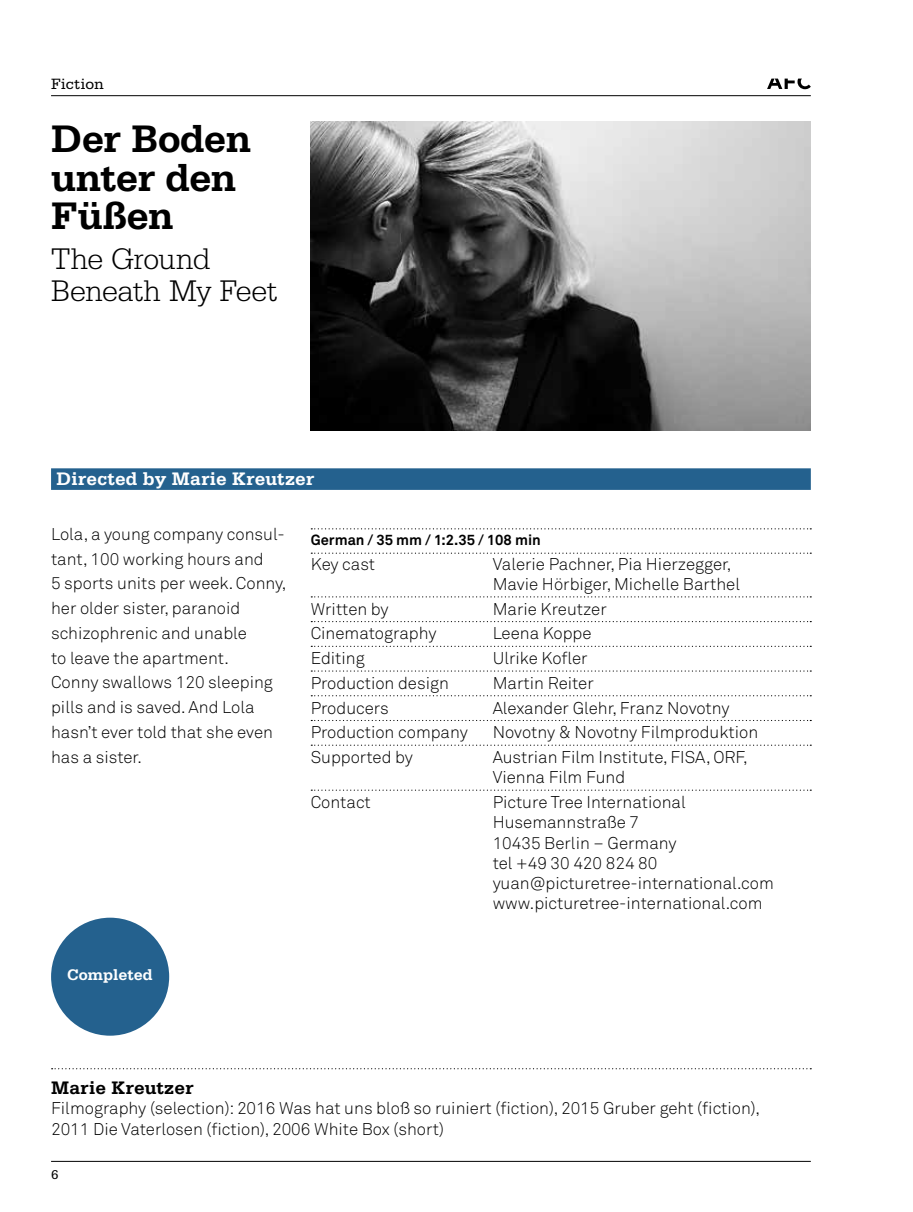
<style>
.page{position:relative;width:913px;height:1212px;background:#fff}
.page>*{position:absolute;margin:0;border:0;box-sizing:border-box;transform-origin:0 0}
.t1{font:700 40.5px/38.2px "Serifa";letter-spacing:-.025em;color:#000}
.t2{font:300 31.5px/31.5px "Serifa";letter-spacing:-.015em;color:#000}
.t3{font:700 19.12px "Serifa";letter-spacing:.005em;color:#fff}
.t4{font:700 19.12px "Serifa";letter-spacing:.005em;color:#000}
.t5{font:300 16.88px/24.8px "Akkurat";color:#000}
.t6{font:700 16.2px "Serifa";color:#fff}
.t7{font:15.75px "Serifa";letter-spacing:.02em;color:#000}
.t8{font:700 14.62px "Akkurat";color:#000}
.t9{font:13.5px "Serifa";color:#000}
</style>
<div class="page">
<hr style="left:51px;top:1161px;width:759px;height:1px;background:#000">
<hr style="left:51px;top:95px;width:759px;height:1px;background:#000">
<svg style="left:767px;top:79px;width:43px;height:10px"></svg>
<div style="left:51px;top:918px;width:118px;height:118px;background:#24618e;border-radius:50%"></div>
<svg style="left:52px;top:1068px;width:758px;height:1px"></svg>
<img style="left:310px;top:121px;width:500px;height:309px">
<div style="left:51px;top:468px;width:759px;height:22px;background:#24618e"></div>
<svg style="left:311px;top:528px;width:499px;height:1px"></svg>
<svg style="left:311px;top:553px;width:499px;height:1px"></svg>
<svg style="left:311px;top:596px;width:499px;height:1px"></svg>
<svg style="left:311px;top:621px;width:499px;height:1px"></svg>
<svg style="left:311px;top:646px;width:499px;height:1px"></svg>
<svg style="left:311px;top:670px;width:499px;height:2px"></svg>
<svg style="left:311px;top:695px;width:499px;height:1px"></svg>
<svg style="left:311px;top:720px;width:499px;height:1px"></svg>
<svg style="left:311px;top:745px;width:499px;height:1px"></svg>
<svg style="left:311px;top:789px;width:499px;height:2px"></svg>
<p class="t7" style="left:51px;top:75px;width:54px">Fiction</p>
<h1 class="t1" style="left:51px;top:119px;width:202px">Der Boden unter den<br>Füßen</h1>
<h2 class="t2" style="left:51px;top:243px;width:227px">The Ground<br>Beneath My Feet</h2>
<p class="t3" style="left:57px;top:467px;width:259px">Directed by Marie Kreutzer</p>
<p class="t5" style="left:51px;top:521px;width:236px">Lola, a young company consul&shy;tant, 100 working hours and<br>5 sports units per week. Conny, her older sister, paranoid schizophrenic and unable<br>to leave the apartment.<br>Conny swallows 120 sleeping pills and is saved. And Lola hasn’t ever told that she even has a sister.</p>
<p class="t6" style="left:67px;top:965px;width:87px">Completed</p>
<p class="t8" style="left:310px;top:531px;width:231px">German / 35 mm / 1:2.35 / 108 min</p>
<p class="t5" style="left:310px;top:551px;width:66px">Key cast</p>
<p class="t5" style="left:492px;top:553px;width:249px;line-height:20.2px">Valerie Pachner, Pia Hierzegger,<br>Mavie Hörbiger, Michelle Barthel</p>
<p class="t5" style="left:310px;top:596px;width:79px">Written by</p>
<p class="t5" style="left:492px;top:596px;width:116px">Marie Kreutzer</p>
<p class="t5" style="left:310px;top:621px;width:127px">Cinematography</p>
<p class="t5" style="left:492px;top:621px;width:100px">Leena Koppe</p>
<p class="t5" style="left:310px;top:645px;width:56px">Editing</p>
<p class="t5" style="left:492px;top:645px;width:96px">Ulrike Kofler</p>
<p class="t5" style="left:310px;top:670px;width:140px">Production design</p>
<p class="t5" style="left:492px;top:670px;width:103px">Martin Reiter</p>
<p class="t5" style="left:310px;top:695px;width:80px">Producers</p>
<p class="t5" style="left:492px;top:695px;width:238px">Alexander Glehr, Franz Novotny</p>
<p class="t5" style="left:310px;top:720px;width:159px">Production company</p>
<p class="t5" style="left:492px;top:720px;width:267px">Novotny &amp; Novotny Filmproduktion</p>
<p class="t5" style="left:310px;top:744px;width:104px">Supported by</p>
<p class="t5" style="left:492px;top:747px;width:256px;line-height:20.2px">Austrian Film Institute, FISA, ORF,<br>Vienna Film Fund</p>
<p class="t5" style="left:310px;top:789px;width:62px">Contact</p>
<p class="t5" style="left:492px;top:792px;width:282px;line-height:20.2px">Picture Tree International<br>Husemannstraße 7<br>10435 Berlin – Germany<br>tel +49 30 420 824 80 yuan@picturetree-international.com www.picturetree-international.com</p>
<p class="t4" style="left:51px;top:1077px;width:144px">Marie Kreutzer</p>
<p class="t5" style="left:51px;top:1098px;width:710px;line-height:20.2px">Filmography (selection): 2016 Was hat uns bloß so ruiniert (fiction), 2015 Gruber geht (fiction),<br>2011 Die Vaterlosen (fiction), 2006 White Box (short)</p>
<p class="t9" style="left:51px;top:1167px;width:9px">6</p>
</div>
